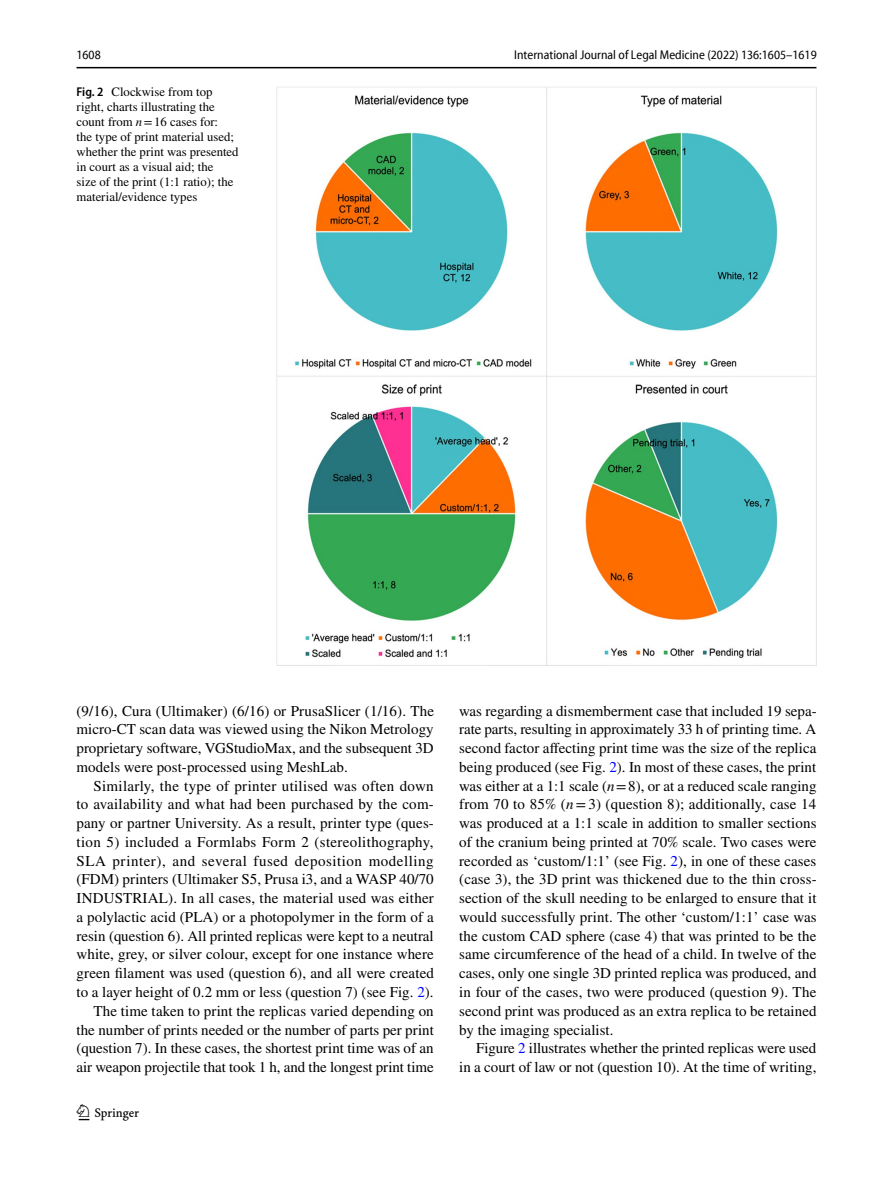
<style>
.page{position:relative;width:893px;height:1187px;background:#fff}
.page>*{position:absolute;margin:0;border:0;box-sizing:border-box;transform-origin:0 0}
.t1{font:22.5px "Springnew Regular 2";color:#000}
.t2{font:15px/18.8px "STIX";letter-spacing:.005em;color:#000;text-align:justify}
.t3{font:12.75px/15px "STIX";color:#000}
.t4{font:semi-condensed 12.75px "Myriad Pro Unic";color:#000}
.s1{font-family:"Myriad Pro";font-weight:600;font-stretch:semi-condensed}
.s2{font-style:italic}
.s3{color:#00f}
</style>
<div class="page">
<hr style="left:77px;top:67px;width:739px;height:1px;background:#000">
<img style="left:276px;top:87px;width:540px;height:578px">
<p class="t4" style="left:77px;top:50px;width:26px">1608</p>
<p class="t4" style="left:514px;top:50px;width:304px">International Journal of Legal Medicine (2022) 136:1605–1619</p>
<p class="t3" style="left:77px;top:85px;width:164px"><span class="s1">Fig. 2</span> Clockwise from top right, charts illustrating the count from <span class="s2">n</span>=16 cases for:<br>the type of print material used; whether the print was presented in court as a visual aid; the<br>size of the print (1:1 ratio); the material/evidence types</p>
<p class="t2" style="left:77px;top:702px;width:359px">(9/16), Cura (Ultimaker) (6/16) or PrusaSlicer (1/16). The micro-CT scan data was viewed using the Nikon Metrology proprietary software, VGStudioMax, and the subsequent 3D models were post-processed using MeshLab.</p>
<p class="t2" style="left:77px;top:777px;width:359px;text-align:right">Similarly, the type of printer utilised was often down<br>to availability and what had been purchased by the com&shy;pany or partner University. As a result, printer type (ques&shy;tion 5) included a Formlabs Form 2 (stereolithography, SLA printer), and several fused deposition modelling (FDM) printers (Ultimaker S5, Prusa i3, and a WASP 40/70<br>INDUSTRIAL). In all cases, the material used was either a polylactic acid (PLA) or a photopolymer in the form of a resin (question 6). All printed replicas were kept to a neutral white, grey, or silver colour, except for one instance where green filament was used (question 6), and all were created to a layer height of 0.2 mm or less (question 7) (see Fig. <span class="s3">2</span>).<br>The time taken to print the replicas varied depending on the number of prints needed or the number of parts per print (question 7). In these cases, the shortest print time was of an air weapon projectile that took 1 h, and the longest print time</p>
<h1 class="t1" style="left:79px;top:1104px;width:62px">1 3</h1>
<p class="t2" style="left:459px;top:702px;width:359px">was regarding a dismemberment case that included 19 sepa&shy;rate parts, resulting in approximately 33 h of printing time. A second factor affecting print time was the size of the replica being produced (see Fig. <span class="s3">2</span>). In most of these cases, the print was either at a 1:1 scale (<span class="s2">n</span>=8), or at a reduced scale ranging from 70 to 85% (<span class="s2">n</span>=3) (question 8); additionally, case 14 was produced at a 1:1 scale in addition to smaller sections of the cranium being printed at 70% scale. Two cases were recorded as ‘custom/1:1’ (see Fig. <span class="s3">2</span>), in one of these cases (case 3), the 3D print was thickened due to the thin cross&shy;section of the skull needing to be enlarged to ensure that it would successfully print. The other ‘custom/1:1’ case was the custom CAD sphere (case 4) that was printed to be the same circumference of the head of a child. In twelve of the cases, only one single 3D printed replica was produced, and in four of the cases, two were produced (question 9). The second print was produced as an extra replica to be retained by the imaging specialist.</p>
<p class="t2" style="left:459px;top:1039px;width:359px;text-align:right">Figure <span class="s3">2</span> illustrates whether the printed replicas were used<br>in a court of law or not (question 10). At the time of writing,</p>
</div>
